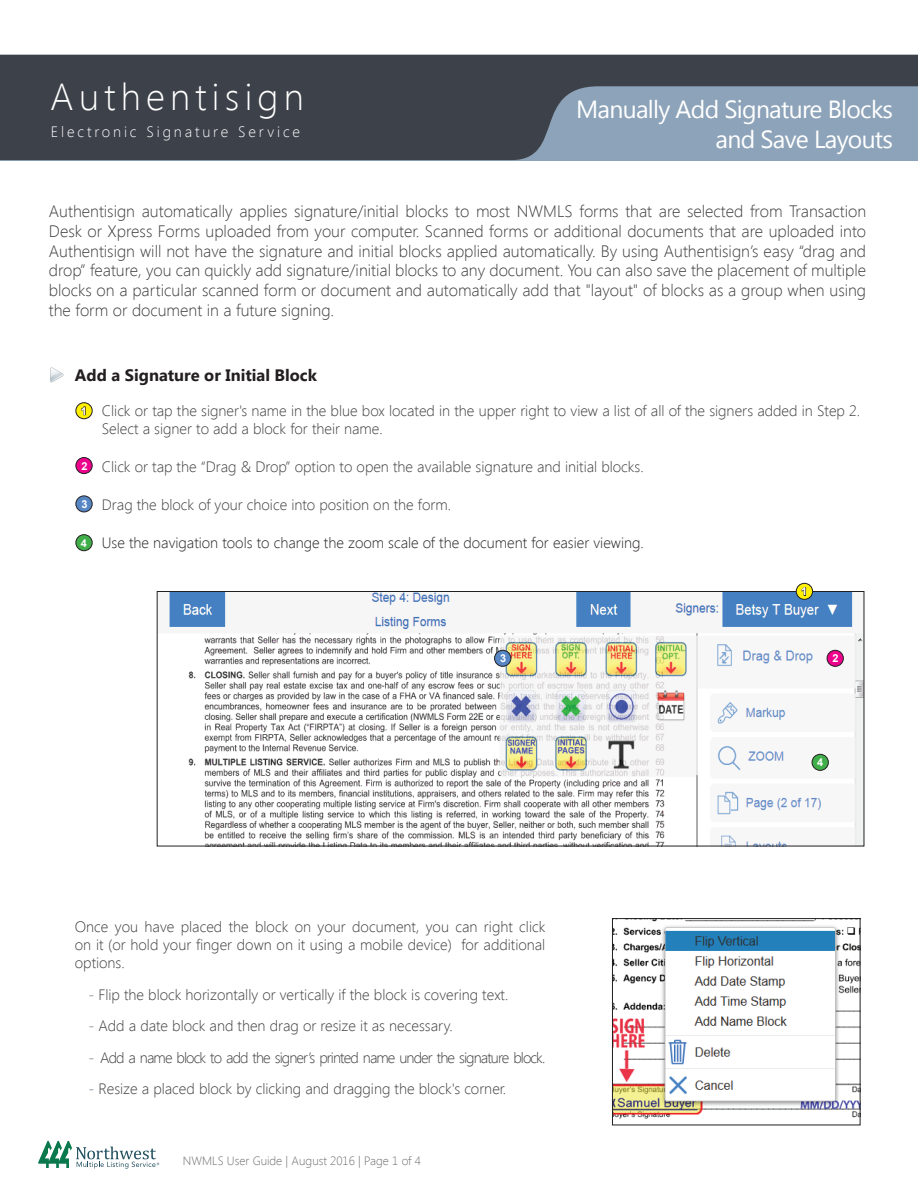
<style>
.page{position:relative;width:918px;height:1188px;background:#fff}
.page>*{position:absolute;margin:0;border:0;box-sizing:border-box;transform-origin:0 0}
.t1{font:300 37.5px "Segoe UI";letter-spacing:.14em;color:#fff}
.t2{font:24.75px/29.7px "Segoe UI";letter-spacing:-.03em;color:#fff;text-align:right}
.t3{font:300 16.5px/19.8px "Segoe UI";color:#3c3c3d;text-align:justify}
.t4{font:700 16.5px "Segoe UI";color:#231f20}
.t5{font:300 15px/18px "Segoe UI";color:#3c3c3d}
.t6{font:300 15px "Segoe UI";color:#231f20}
.t7{font:300 15px "Segoe UI";letter-spacing:-.06em;color:#3c3c3d}
.t8{font:300 15px "Segoe UI";letter-spacing:.19em;color:#fff}
.t9{font:300 12px "Segoe UI";color:#6c6d70}
.t10{font:700 10.95px "Arial";color:#fff}
.s1{font-weight:400;color:#959fa6}
</style>
<div class="page">
<svg style="left:0;top:55px;width:918px;height:105px;background:#535c68"></svg>
<svg style="left:38px;top:1141px;width:121px;height:28px"></svg>
<svg style="left:50px;top:367px;width:14px;height:15px"></svg>
<img style="left:169px;top:593px;width:693px;height:251px">
<div style="left:157px;top:591px;width:707px;height:255px;border:1px solid #231f20"></div>
<img style="left:614px;top:920px;width:244px;height:199px">
<div style="left:612px;top:918px;width:248px;height:207px;border:1px solid #231f20"></div>
<div style="left:76px;top:458px;width:16px;height:16px;background:#ed028c;border-radius:50%"></div>
<div style="left:76px;top:457px;width:16px;height:17px;border:1px solid #231f20;border-radius:50%"></div>
<div style="left:76px;top:496px;width:16px;height:16px;background:#5786c5;border-radius:50%"></div>
<div style="left:76px;top:496px;width:16px;height:16px;border:1px solid #231f20;border-radius:50%"></div>
<div style="left:76px;top:403px;width:16px;height:16px;background:#fff101;border-radius:50%"></div>
<div style="left:76px;top:403px;width:16px;height:16px;border:1px solid #231f20;border-radius:50%"></div>
<svg style="left:81px;top:406px;width:5px;height:9px"></svg>
<div style="left:76px;top:535px;width:16px;height:16px;background:#40ae49;border-radius:50%"></div>
<div style="left:76px;top:535px;width:16px;height:16px;border:1px solid #231f20;border-radius:50%"></div>
<div style="left:827px;top:650px;width:16px;height:16px;background:#ed028c;border-radius:50%"></div>
<div style="left:827px;top:650px;width:16px;height:16px;border:1px solid #231f20;border-radius:50%"></div>
<div style="left:495px;top:650px;width:16px;height:16px;background:#5786c5;border-radius:50%"></div>
<div style="left:494px;top:650px;width:17px;height:16px;border:1px solid #231f20;border-radius:50%"></div>
<svg style="left:796px;top:583px;width:17px;height:16px"></svg>
<div style="left:796px;top:583px;width:17px;height:17px;border:1px solid #231f20;border-radius:50%"></div>
<svg style="left:802px;top:587px;width:4px;height:9px"></svg>
<div style="left:812px;top:754px;width:16px;height:16px;background:#40ae49;border-radius:50%"></div>
<div style="left:812px;top:754px;width:16px;height:16px;border:1px solid #231f20;border-radius:50%"></div>
<h1 class="t1" style="left:50px;top:71px;width:255px">Authentisign</h1>
<p class="t8" style="left:51px;top:121px;width:251px">Electronic Signature Service</p>
<h2 class="t2" style="left:576px;top:93px;width:318px">Manually Add Signature Blocks and Save Layouts</h2>
<p class="t3" style="left:49px;top:201px;width:819px">Authentisign automatically applies signature/initial blocks to most NWMLS forms that are selected from Transaction Desk or Xpress Forms uploaded from your computer. Scanned forms or additional documents that are uploaded into Authentisign will not have the signature and initial blocks applied automatically. By using Authentisign’s easy “drag and drop” feature, you can quickly add signature/initial blocks to any document. You can also save the placement of multiple blocks on a particular scanned form or document and automatically add that "layout" of blocks as a group when using the form or document in a future signing.</p>
<p class="t4" style="left:75px;top:364px;width:244px">Add a Signature or Initial Block</p>
<p class="t5" style="left:102px;top:401px;width:760px">Click or tap the signer's name in the blue box located in the upper right to view a list of all of the signers added in Step 2.<br>Select a signer to add a block for their name.</p>
<p class="t5" style="left:102px;top:457px;width:543px">Click or tap the “Drag &amp; Drop” option to open the available signature and initial blocks.</p>
<p class="t5" style="left:102px;top:495px;width:351px">Drag the block of your choice into position on the form.</p>
<p class="t6" style="left:102px;top:533px;width:544px">Use the navigation tools to change the zoom scale of the document for easier viewing.</p>
<p class="t10" style="left:81px;top:404px;width:8px">1</p>
<p class="t10" style="left:81px;top:458px;width:8px">2</p>
<p class="t10" style="left:82px;top:497px;width:8px">3</p>
<p class="t10" style="left:81px;top:536px;width:8px">4</p>
<p class="t10" style="left:801px;top:584px;width:8px">1</p>
<p class="t10" style="left:500px;top:651px;width:8px">3</p>
<p class="t10" style="left:833px;top:651px;width:8px">2</p>
<p class="t5" style="left:75px;top:917px;width:472px;text-align:justify">Once you have placed the block on your document, you can right click on it (or hold your finger down on it using a mobile device) for additional options.</p>
<p class="t5" style="left:88px;top:985px;width:422px"><span class="s1">-</span> Flip the block horizontally or vertically if the block is covering text.</p>
<p class="t5" style="left:88px;top:1016px;width:366px"><span class="s1">-</span> Add a date block and then drag or resize it as necessary.</p>
<p class="t7" style="left:88px;top:1047px;width:459px"><span class="s1">-</span> Add a name block to add the signer’s printed name under the signature block.</p>
<p class="t5" style="left:88px;top:1079px;width:419px"><span class="s1">-</span> Resize a placed block by clicking and dragging the block's corner.</p>
<p class="t9" style="left:183px;top:1152px;width:239px">NWMLS User Guide | August 2016 | Page 1 of 4</p>
<p class="t10" style="left:817px;top:755px;width:8px">4</p>
</div>
